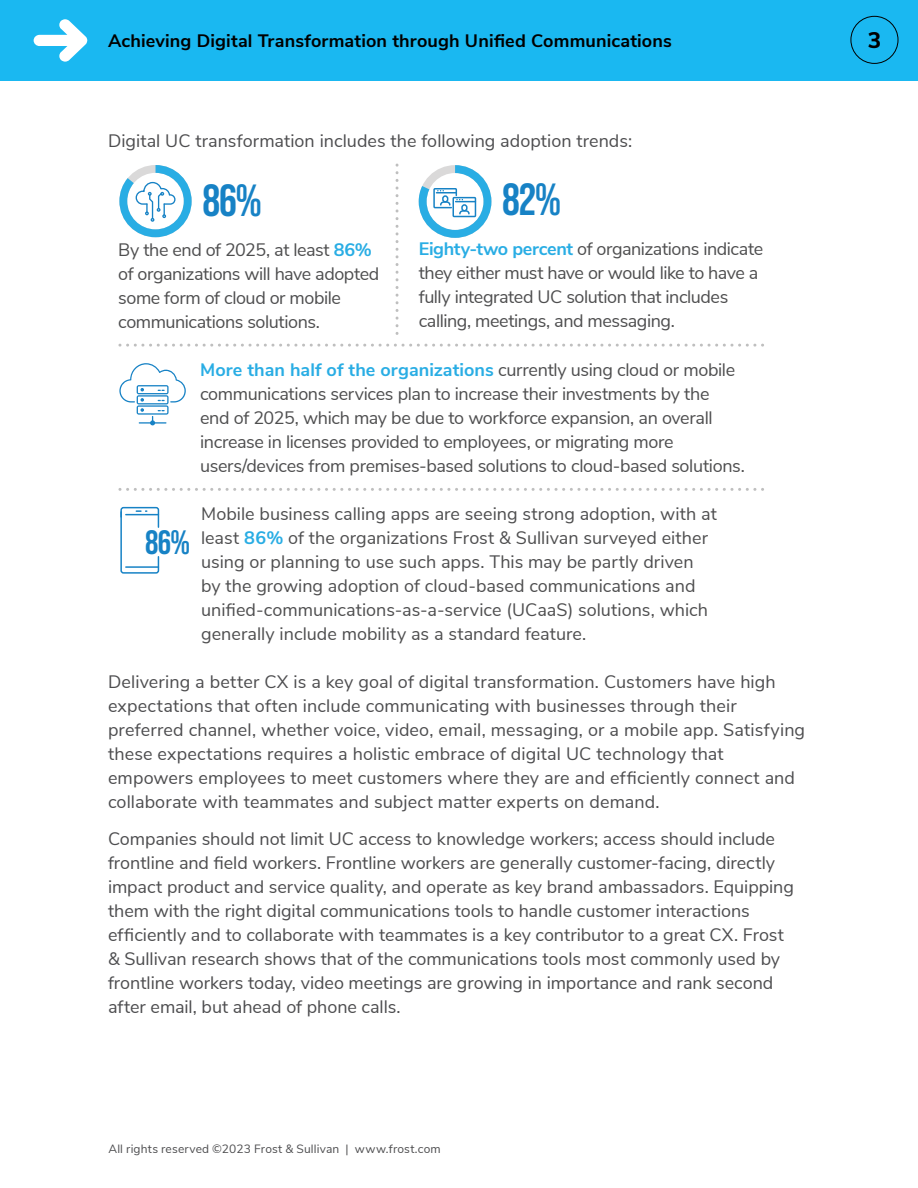
<style>
.page{position:relative;width:918px;height:1188px;background:#fff}
.page>*{position:absolute;margin:0;border:0;box-sizing:border-box;transform-origin:0 0}
.t1{font:700 45px "Bebas Neue Pro";color:#1782c5}
.t2{font:700 33.75px "Bebas Neue Pro";color:#1782c5}
.t3{font:800 22.5px "Nunito Sans";color:#000}
.Body_Text{font:18px/24px "Nunito Sans";color:#4d4d4f}
.t4{font:18px/24px "Nunito Sans";letter-spacing:-.015em;color:#4e4e4f}
.t5{font:700 18px "Nunito Sans";letter-spacing:.01em;color:#000}
.t6{font:12px "Nunito Sans";letter-spacing:.015em;color:#4d4d4f}
.s1{font-weight:700;color:#29ade4}
</style>
<div class="page">
<div style="left:0;top:0;width:918px;height:81px;background:#1ab8f1"></div>
<svg style="left:34px;top:19px;width:53px;height:43px"></svg>
<div style="left:850px;top:16px;width:48px;height:48px;border:1px solid #000;border-radius:50%"></div>
<svg style="left:119px;top:363px;width:67px;height:62px"></svg>
<svg style="left:120px;top:506px;width:40px;height:68px"></svg>
<hr style="left:126px;top:566px;width:32px;height:2px;background:#1782c5">
<svg style="left:119px;top:165px;width:644px;height:182px"></svg>
<svg style="left:120px;top:488px;width:643px;height:3px"></svg>
<p class="t5" style="left:108px;top:28px;width:565px">Achieving Digital Transformation through Unified Communications</p>
<p class="t3" style="left:868px;top:24px;width:15px">3</p>
<p class="Body_Text" style="left:108px;top:127px;width:526px">Digital UC transformation includes the following adoption trends:</p>
<p class="t1" style="left:202px;top:174px;width:61px">86%</p>
<p class="t4" style="left:118px;top:236px;width:263px">By the end of 2025, at least <span class="s1">86% </span>of organizations will have adopted some form of cloud or mobile communications solutions.</p>
<p class="t4" style="left:419px;top:236px;width:346px"><span class="s1">Eighty-two percent</span> of organizations indicate they either must have or would like to have a fully integrated UC solution that includes calling, meetings, and messaging.</p>
<p class="t1" style="left:502px;top:174px;width:60px">82%</p>
<p class="t2" style="left:145px;top:523px;width:46px">86%</p>
<p class="t4" style="left:200px;top:356px;width:546px"><span class="s1">More than half of the organizations</span> currently using cloud or mobile communications services plan to increase their investments by the<br>end of 2025, which may be due to workforce expansion, an overall increase in licenses provided to employees, or migrating more users/devices from premises-based solutions to cloud-based solutions.</p>
<p class="t4" style="left:201px;top:501px;width:517px">Mobile business calling apps are seeing strong adoption, with at least <span class="s1">86%</span> of the organizations Frost &amp; Sullivan surveyed either using or planning to use such apps. This may be partly driven by the growing adoption of cloud-based communications and unified-communications-as-a-service (UCaaS) solutions, which generally include mobility as a standard feature.</p>
<p class="Body_Text" style="left:108px;top:669px;width:699px">Delivering a better CX is a key goal of digital transformation. Customers have high expectations that often include communicating with businesses through their preferred channel, whether voice, video, email, messaging, or a mobile app. Satisfying these expectations requires a holistic embrace of digital UC technology that empowers employees to meet customers where they are and efficiently connect and collaborate with teammates and subject matter experts on demand.</p>
<p class="Body_Text" style="left:108px;top:826px;width:687px">Companies should not limit UC access to knowledge workers; access should include frontline and field workers. Frontline workers are generally customer-facing, directly impact product and service quality, and operate as key brand ambassadors. Equipping them with the right digital communications tools to handle customer interactions efficiently and to collaborate with teammates is a key contributor to a great CX. Frost &amp; Sullivan research shows that of the communications tools most commonly used by frontline workers today, video meetings are growing in importance and rank second after email, but ahead of phone calls.</p>
<p class="t6" style="left:108px;top:1140px;width:334px">All rights reserved ©2023 Frost &amp; Sullivan | www.frost.com</p>
</div>
